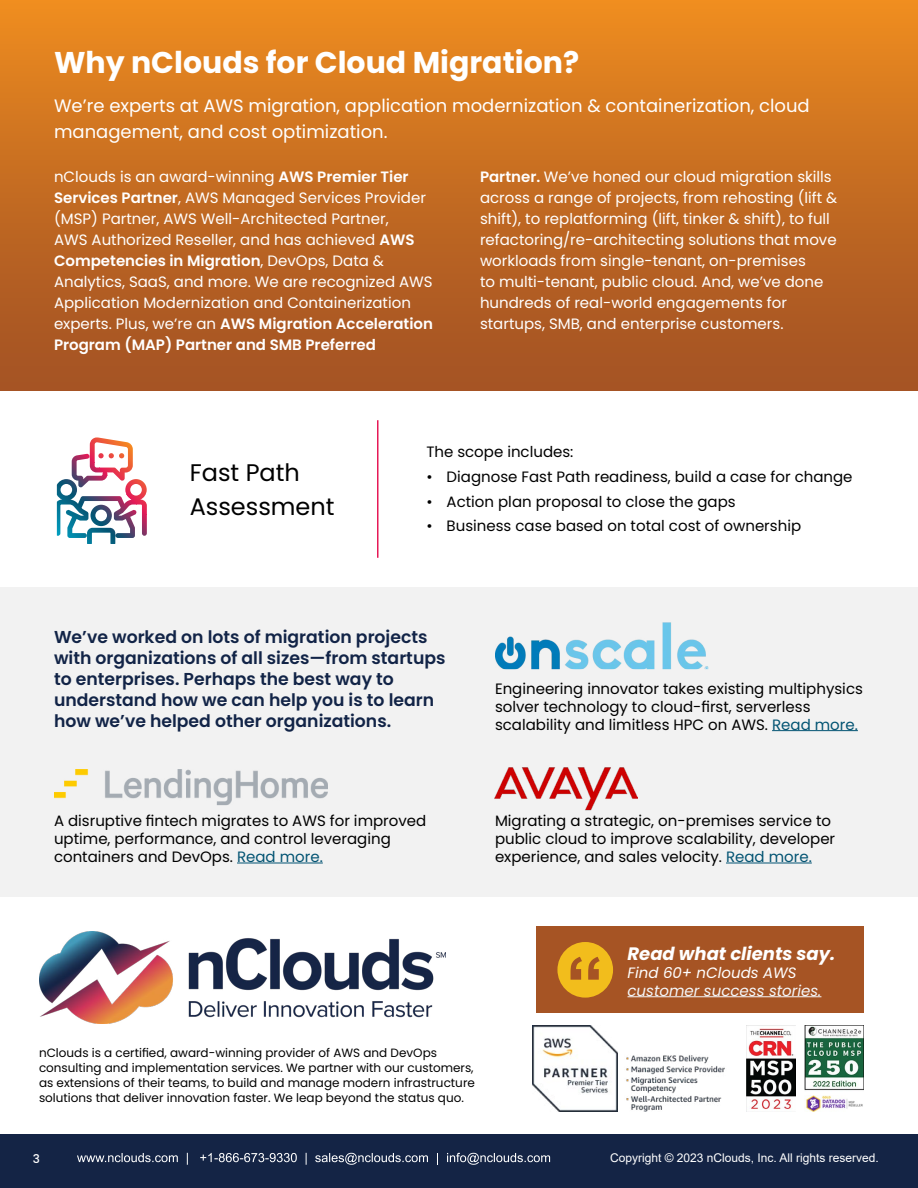
<style>
.page{position:relative;width:918px;height:1188px;background:#fff}
.page>*{position:absolute;margin:0;border:0;box-sizing:border-box;transform-origin:0 0}
.t1{font:700 30px "Poppins";color:#fff}
.t2{font:24px/34.5px "Poppins";color:#000}
.t3{font:18px/25.5px "Poppins";color:#fff}
.t4{font:italic 700 18px "Poppins";color:#fff}
.t5{font:600 17.25px/21px "Poppins";color:#122447}
.t6{font:15px/21px "Poppins";color:#fff}
.t7{font:15px/18px "Poppins";color:#000}
.t8{font:italic 15px "Poppins";color:#f5f7fa}
.t9{font:italic 15px "Poppins";color:#fff}
.t10{font:12px/15px "Poppins";color:#000}
.t11{font:12px "Arial";color:#fff}
.t12{font:500 12px "Poppins";color:#fff}
.s1{font-weight:600}
.s2{color:#035473}
</style>
<div class="page">
<div style="left:0;top:0;width:918px;height:391px;background:linear-gradient(to bottom,#ec8b1f,#9f4f24)"></div>
<div style="left:0;top:588px;width:918px;height:309px;background:#f2f2f2"></div>
<div style="left:536px;top:926px;width:328px;height:86px;background:#a65424"></div>
<div style="left:557px;top:942px;width:56px;height:56px;background:#f2bd1c;border-radius:50%"></div>
<div style="left:0;top:1134px;width:918px;height:54px;background:#142445"></div>
<svg style="left:77px;top:1153px;width:101px;height:9px"></svg>
<svg style="left:187px;top:1153px;width:120px;height:12px"></svg>
<svg style="left:315px;top:1153px;width:113px;height:12px"></svg>
<svg style="left:437px;top:1153px;width:1px;height:12px"></svg>
<svg style="left:447px;top:1153px;width:103px;height:12px"></svg>
<img style="left:532px;top:1026px;width:264px;height:86px">
<img style="left:805px;top:1026px;width:59px;height:65px">
<img style="left:806px;top:1095px;width:57px;height:17px">
<svg style="left:571px;top:957px;width:29px;height:23px"></svg>
<hr style="left:628px;top:996px;width:193px;height:1px;background:#f5f7fa">
<img style="left:39px;top:931px;width:406px;height:93px">
<hr style="left:237px;top:863px;width:86px;height:1px;background:#035473">
<hr style="left:772px;top:730px;width:86px;height:1px;background:#035473">
<hr style="left:726px;top:863px;width:86px;height:1px;background:#035473">
<hr style="left:377px;top:420px;width:2px;height:138px;background:#e61a57">
<img style="left:54px;top:769px;width:273px;height:37px">
<img style="left:495px;top:767px;width:142px;height:44px">
<img style="left:495px;top:622px;width:213px;height:47px">
<svg style="left:57px;top:438px;width:85px;height:100px"></svg>
<h1 class="t1" style="left:54px;top:46px;width:527px">Why nClouds for Cloud Migration?</h1>
<p class="t3" style="left:54px;top:94px;width:757px">We’re experts at AWS migration, application modernization &amp; containerization, cloud management, and cost optimization.</p>
<p class="t6" style="left:54px;top:166px;width:381px">nClouds is an award-winning <span class="s1">AWS Premier Tier Services Partner</span>, AWS Managed Services Provider (MSP) Partner, AWS Well-Architected Partner,<br>AWS Authorized Reseller, and has achieved <span class="s1">AWS Competencies in Migration</span>, DevOps, Data &amp; Analytics, SaaS, and more. We are recognized AWS Application Modernization and Containerization experts. Plus, we’re an <span class="s1">AWS Migration Acceleration Program (MAP) Partner and SMB Preferred</span></p>
<p class="t6" style="left:480px;top:166px;width:359px"><span class="s1">Partner.</span> We’ve honed our cloud migration skills across a range of projects, from rehosting (lift &amp; shift), to replatforming (lift, tinker &amp; shift), to full refactoring/re-architecting solutions that move workloads from single-tenant, on-premises<br>to multi-tenant, public cloud. And, we’ve done hundreds of real-world engagements for startups, SMB, and enterprise customers.</p>
<h2 class="t2" style="left:190px;top:455px;width:146px">Fast Path<br>Assessment</h2>
<p class="t7" style="left:426px;top:443px;width:149px">The scope includes:</p>
<p class="t7" style="left:426px;top:468px;width:428px">• Diagnose Fast Path readiness, build a case for change</p>
<p class="t7" style="left:426px;top:493px;width:311px">• Action plan proposal to close the gaps</p>
<p class="t7" style="left:426px;top:517px;width:376px">• Business case based on total cost of ownership</p>
<p class="t5" style="left:54px;top:626px;width:393px">We’ve worked on lots of migration projects with organizations of all sizes—from startups to enterprises. Perhaps the best way to understand how we can help you is to learn how we’ve helped other organizations.</p>
<p class="t7" style="left:495px;top:679px;width:369px">Engineering innovator takes existing multiphysics solver technology to cloud-first, serverless scalability and limitless HPC on AWS. <span class="s2">Read more.</span></p>
<p class="t7" style="left:54px;top:812px;width:374px">A disruptive fintech migrates to AWS for improved uptime, performance, and control leveraging containers and DevOps. <span class="s2">Read more.</span></p>
<p class="t7" style="left:495px;top:812px;width:342px">Migrating a strategic, on-premises service to public cloud to improve scalability, developer experience, and sales velocity. <span class="s2">Read more.</span></p>
<p class="t10" style="left:39px;top:1045px;width:437px">nClouds is a certified, award-winning provider of AWS and DevOps consulting and implementation services. We partner with our customers, as extensions of their teams, to build and manage modern infrastructure solutions that deliver innovation faster. We leap beyond the status quo.</p>
<p class="t4" style="left:628px;top:943px;width:209px">Read what clients say.</p>
<p class="t9" style="left:628px;top:964px;width:171px">Find 60+ nClouds AWS</p>
<p class="t8" style="left:628px;top:982px;width:195px">customer success stories.</p>
<p class="t12" style="left:33px;top:1152px;width:9px">3</p>
<p class="t11" style="left:610px;top:1150px;width:270px">Copyright © 2023 nClouds, Inc. All rights reserved.</p>
</div>
